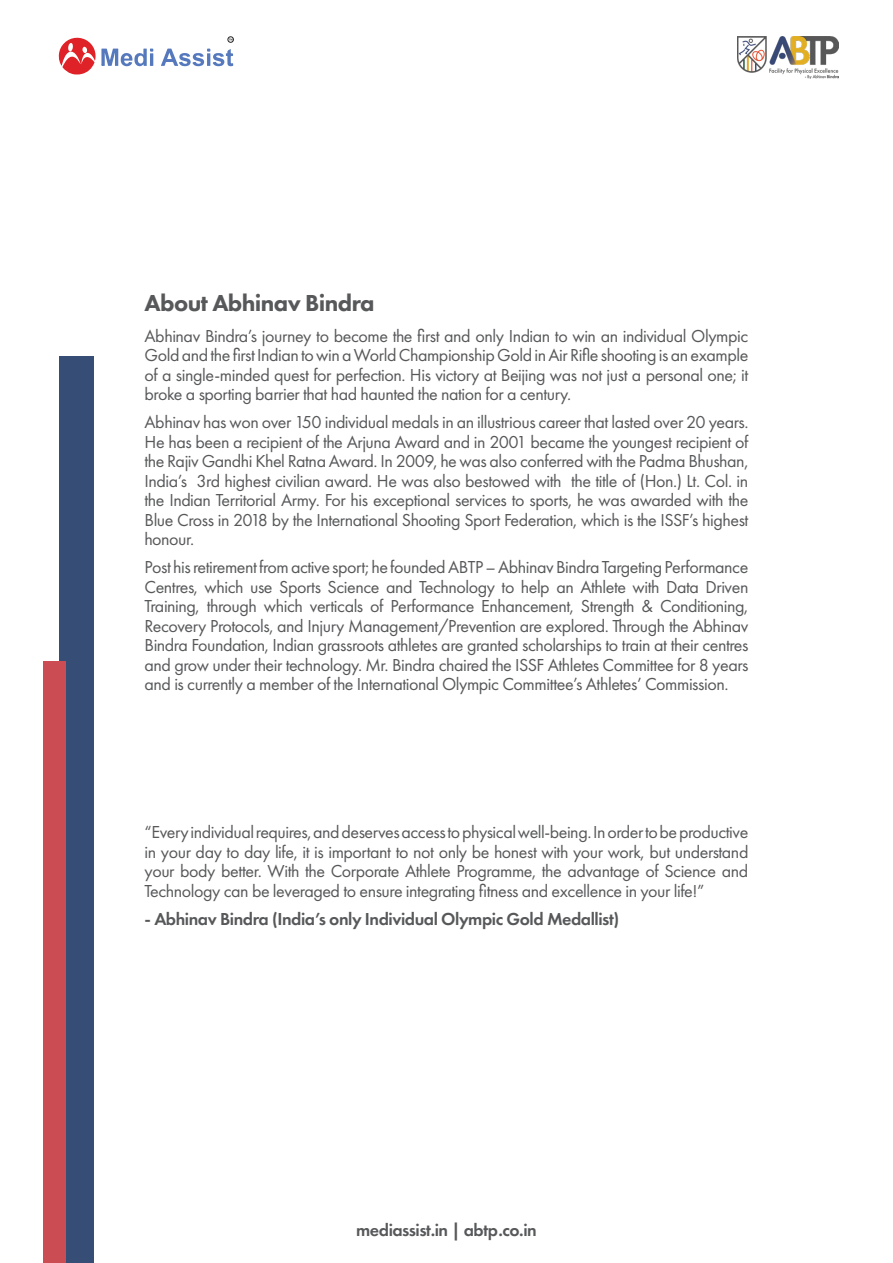
<style>
.page{position:relative;width:893px;height:1263px;background:#fff}
.page>*{position:absolute;margin:0;border:0;box-sizing:border-box;transform-origin:0 0}
.t1{font:800 24px "Futura PT";letter-spacing:-.025em;color:#57585a}
.t2{font:18px/19.5px "Futura PT";letter-spacing:-.025em;color:#57585a;text-align:justify}
.t3{font:600 18px "Futura PT";letter-spacing:-.025em;color:#57585a}
</style>
<div class="page">
<svg style="left:161px;top:49px;width:73px;height:17px"></svg>
<svg style="left:58px;top:37px;width:95px;height:38px"></svg>
<svg style="left:228px;top:37px;width:6px;height:5px"></svg>
<img style="left:737px;top:37px;width:102px;height:42px">
<div style="left:59px;top:356px;width:35px;height:907px;background:#364e75"></div>
<div style="left:43px;top:661px;width:22px;height:602px;background:#cb4c52"></div>
<h1 class="t1" style="left:145px;top:288px;width:231px">About Abhinav Bindra</h1>
<p class="t2" style="left:145px;top:326px;width:605px">Abhinav Bindra’s journey to become the first and only Indian to win an individual Olympic Gold and the first Indian to win a World Championship Gold in Air Rifle shooting is an example of a single-minded quest for perfection. His victory at Beijing was not just a personal one; it broke a sporting barrier that had haunted the nation for a century.</p>
<p class="t2" style="left:145px;top:413px;width:605px">Abhinav has won over 150 individual medals in an illustrious career that lasted over 20 years.<br>He has been a recipient of the Arjuna Award and in 2001 became the youngest recipient of the Rajiv Gandhi Khel Ratna Award. In 2009, he was also conferred with the Padma Bhushan, India’s 3rd highest civilian award. He was also bestowed with the title of (Hon.) Lt. Col. in the Indian Territorial Army. For his exceptional services to sports, he was awarded with the Blue Cross in 2018 by the International Shooting Sport Federation, which is the ISSF’s highest honour.</p>
<p class="t2" style="left:145px;top:558px;width:605px">Post his retirement from active sport; he founded ABTP – Abhinav Bindra Targeting Performance Centres, which use Sports Science and Technology to help an Athlete with Data Driven Training, through which verticals of Performance Enhancement, Strength &amp; Conditioning, Recovery Protocols, and Injury Management/Prevention are explored. Through the Abhinav Bindra Foundation, Indian grassroots athletes are granted scholarships to train at their centres and grow under their technology. Mr. Bindra chaired the ISSF Athletes Committee for 8 years and is currently a member of the International Olympic Committee’s Athletes’ Commission.</p>
<p class="t2" style="left:145px;top:822px;width:605px">“Every individual requires, and deserves access to physical well-being. In order to be productive in your day to day life, it is important to not only be honest with your work, but understand your body better. With the Corporate Athlete Programme, the advantage of Science and Technology can be leveraged to ensure integrating fitness and excellence in your life!”</p>
<p class="t3" style="left:145px;top:907px;width:476px">- Abhinav Bindra (India’s only Individual Olympic Gold Medallist)</p>
<p class="t3" style="left:356px;top:1219px;width:182px">mediassist.in | abtp.co.in</p>
</div>
